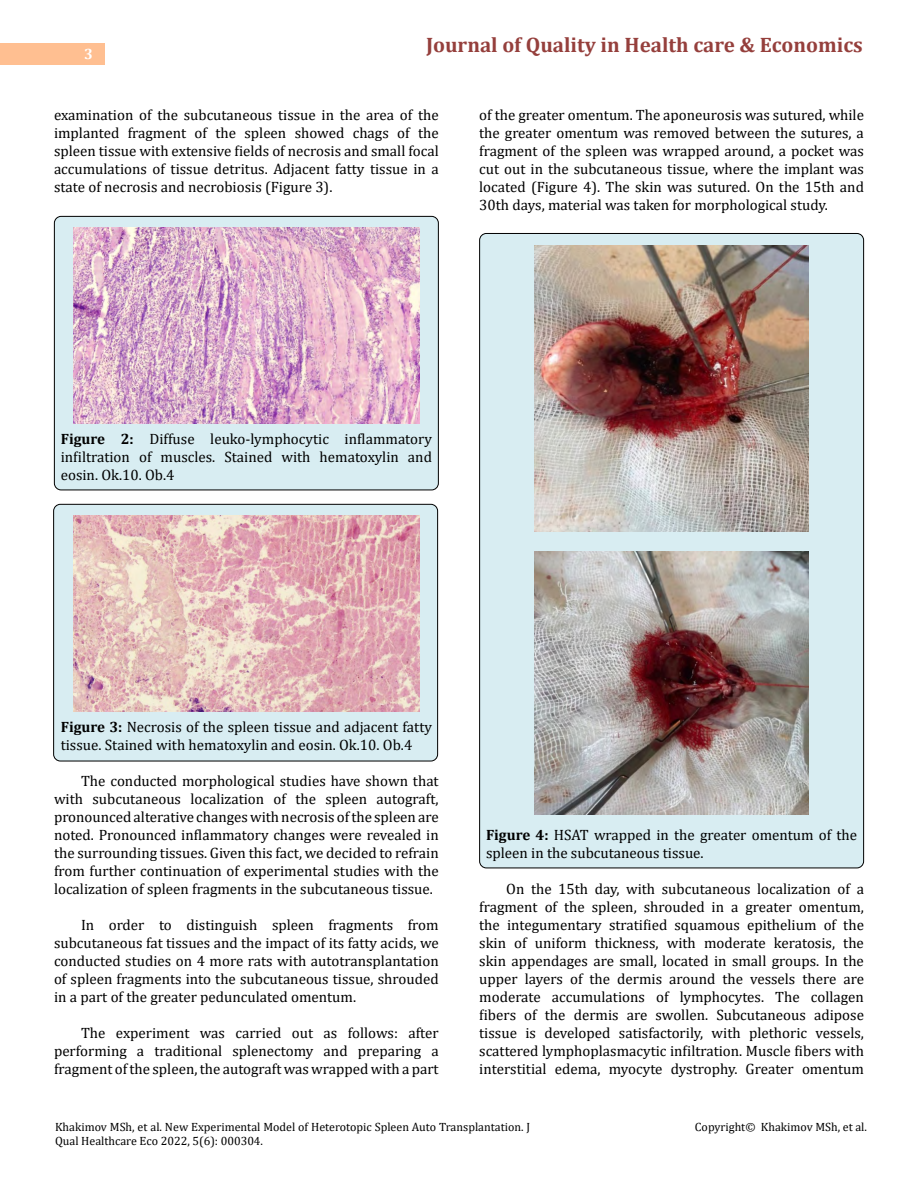
<style>
.page{position:relative;width:918px;height:1188px;background:#fff}
.page>*{position:absolute;margin:0;border:0;box-sizing:border-box;transform-origin:0 0}
.t1{font:700 21px "Cambria";color:#953f3c}
.t2{font:15px/18px "Cambria";color:#000;text-align:justify}
.t3{font:700 15px "Cambria";color:#fff}
.t4{font:12px/14.4px "Cambria";color:#000}
.s1{font-weight:700}
</style>
<div class="page">
<div style="left:0;top:43px;width:105px;height:21px;background:#ffbf91"></div>
<div style="left:480px;top:233px;width:384px;height:635px;background:#d8edf2;border-radius:7px"></div>
<div style="left:54px;top:504px;width:384px;height:257px;background:#d8edf2;border-radius:7px"></div>
<div style="left:53px;top:504px;width:385px;height:257px;border:1px solid #000;border-radius:7px"></div>
<div style="left:54px;top:216px;width:384px;height:274px;background:#d8edf2;border-radius:7px"></div>
<div style="left:54px;top:216px;width:385px;height:274px;border:1px solid #000;border-radius:7px"></div>
<img style="left:73px;top:228px;width:346px;height:195px">
<img style="left:73px;top:516px;width:346px;height:195px">
<img style="left:535px;top:246px;width:274px;height:285px">
<img style="left:534px;top:552px;width:275px;height:263px">
<p class="t3" style="left:84px;top:44px;width:10px">3</p>
<h1 class="t1" style="left:426px;top:30px;width:438px">Journal of Quality in Health care &amp; Economics</h1>
<p class="t2" style="left:54px;top:105px;width:386px">examination of the subcutaneous tissue in the area of the implanted fragment of the spleen showed chags of the spleen tissue with extensive fields of necrosis and small focal accumulations of tissue detritus. Adjacent fatty tissue in a state of necrosis and necrobiosis (Figure 3).</p>
<p class="t2" style="left:479px;top:105px;width:386px">of the greater omentum. The aponeurosis was sutured, while the greater omentum was removed between the sutures, a fragment of the spleen was wrapped around, a pocket was cut out in the subcutaneous tissue, where the implant was located (Figure 4). The skin was sutured. On the 15th and 30th days, material was taken for morphological study.</p>
<p class="t2" style="left:61px;top:429px;width:373px"><span class="s1">Figure 2:</span> Diffuse leuko-lymphocytic inflammatory infiltration of muscles. Stained with hematoxylin and eosin. Ok.10. Ob.4</p>
<p class="t2" style="left:61px;top:717px;width:373px"><span class="s1">Figure 3:</span> Necrosis of the spleen tissue and adjacent fatty tissue. Stained with hematoxylin and eosin. Ok.10. Ob.4</p>
<p class="t2" style="left:54px;top:771px;width:386px;text-indent:27px">The conducted morphological studies have shown that with subcutaneous localization of the spleen autograft, pronounced alterative changes with necrosis of the spleen are noted. Pronounced inflammatory changes were revealed in the surrounding tissues. Given this fact, we decided to refrain from further continuation of experimental studies with the localization of spleen fragments in the subcutaneous tissue.</p>
<p class="t2" style="left:54px;top:915px;width:386px;text-indent:27px">In order to distinguish spleen fragments from subcutaneous fat tissues and the impact of its fatty acids, we conducted studies on 4 more rats with autotransplantation of spleen fragments into the subcutaneous tissue, shrouded in a part of the greater pedunculated omentum.</p>
<p class="t2" style="left:54px;top:1023px;width:386px;text-indent:27px">The experiment was carried out as follows: after performing a traditional splenectomy and preparing a fragment of the spleen, the autograft was wrapped with a part</p>
<p class="t2" style="left:486px;top:825px;width:373px"><span class="s1">Figure 4:</span> HSAT wrapped in the greater omentum of the spleen in the subcutaneous tissue.</p>
<p class="t2" style="left:479px;top:879px;width:386px;text-indent:27px">On the 15th day, with subcutaneous localization of a fragment of the spleen, shrouded in a greater omentum, the integumentary stratified squamous epithelium of the skin of uniform thickness, with moderate keratosis, the skin appendages are small, located in small groups. In the upper layers of the dermis around the vessels there are moderate accumulations of lymphocytes. The collagen fibers of the dermis are swollen. Subcutaneous adipose tissue is developed satisfactorily, with plethoric vessels, scattered lymphoplasmacytic infiltration. Muscle fibers with interstitial edema, myocyte dystrophy. Greater omentum</p>
<p class="t4" style="left:55px;top:1120px;width:477px">Khakimov MSh, et al. New Experimental Model of Heterotopic Spleen Auto Transplantation. J<br>Qual Healthcare Eco 2022, 5(6): 000304.</p>
<p class="t4" style="left:695px;top:1120px;width:174px">Copyright© Khakimov MSh, et al.</p>
</div>
